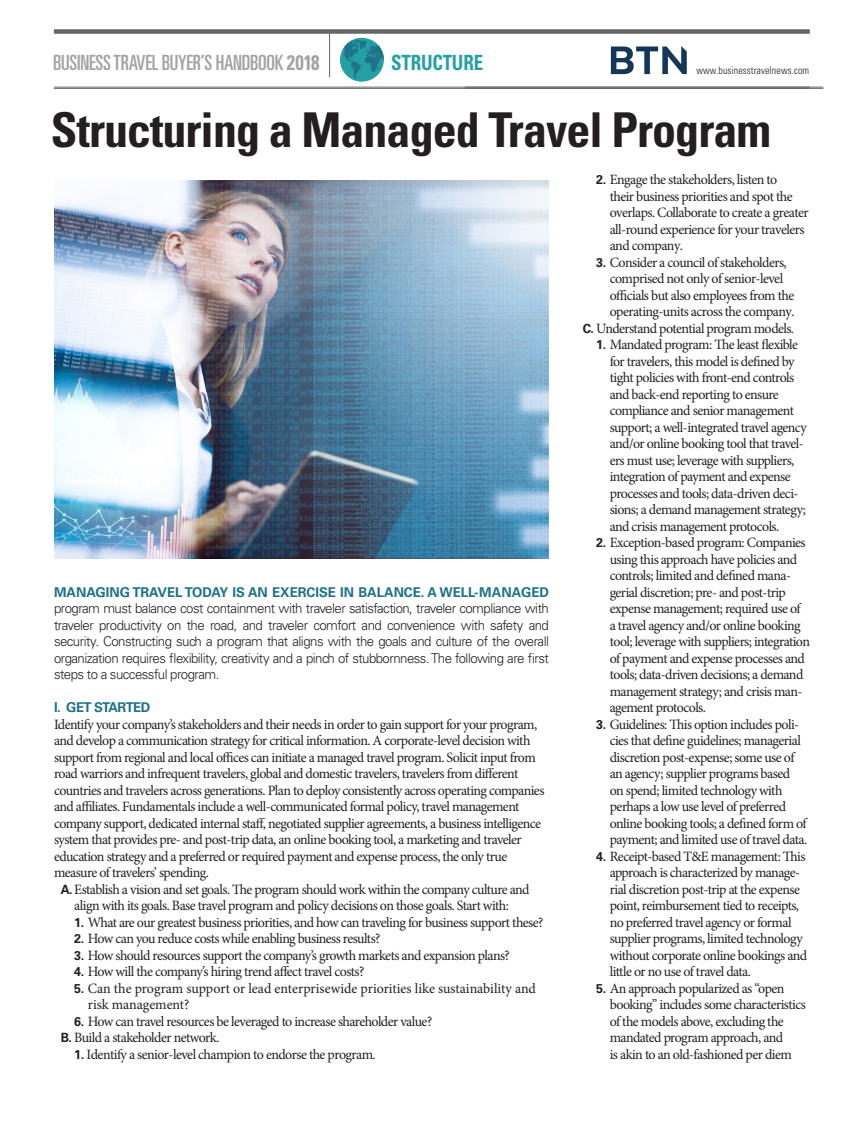
<style>
.page{position:relative;width:864px;height:1134px;background:#fff}
.page>*{position:absolute;margin:0;border:0;box-sizing:border-box;transform-origin:0 0}
.head{font:700 condensed 48px "Univers LT Std";letter-spacing:-.02em;color:#231f20}
.t1{font:ultra-condensed 21px "Univers LT Std";letter-spacing:-.01em;color:#a4a3a3}
.t2{font:700 condensed 21px "Univers LT Std";letter-spacing:-.01em;color:#24a0a5;scale:.9 1}
._1_Outline{font:14.25px/16.5px "Minion Pro";letter-spacing:-.04em;color:#231f20}
.Outline_Text{font:14.25px/16.5px "Minion Pro";letter-spacing:-.04em;color:#231f20}
.A_Outline{font:14.25px/16.5px "Minion Pro";letter-spacing:-.04em;color:#231f20;text-align:center}
._1_Outline-2{font:14.25px/16.5px "Minion Pro";letter-spacing:-.005em;color:#231f20}
.I_Outline_Hed{font:300 13.5px/16.5px "Univers LT Std";letter-spacing:-.04em;color:#231f20;text-align:justify}
.Outline_Hed{font:700 13.5px "Univers LT Std";letter-spacing:-.04em;color:#1e728a}
.t3{font:300 condensed 10.5px "Univers LT Std";letter-spacing:.01em;color:#231f20;scale:.95 1}
.s1{font-weight:700;font-stretch:condensed}
.s2{font-family:"Univers LT Std";font-weight:700;font-size:12.75px}
.s3{font-weight:700;color:#1e728a}
</style>
<div class="page">
<hr style="left:329px;top:32px;width:1px;height:45px;background:#656767">
<div style="left:54px;top:29px;width:756px;height:5px;background:#656767"></div>
<hr style="left:54px;top:87px;width:756px;height:1px;background:#656767">
<hr style="left:54px;top:88px;width:756px;height:1px;background:#656767">
<svg style="left:340px;top:38px;width:44px;height:44px"></svg>
<svg style="left:611px;top:47px;width:76px;height:27px"></svg>
<img style="left:54px;top:180px;width:495px;height:378px">
<hr style="left:465px;top:87px;width:358px;height:1px;background:#656767">
<hr style="left:465px;top:88px;width:358px;height:1px;background:#656767">
<h2 class="t1" style="left:53px;top:51px;width:268px">BUSINESS TRAVEL BUYER’S HANDBOOK <span class="s1">2018</span></h2>
<h2 class="t2" style="left:391px;top:50px;width:104px">STRUCTURE</h2>
<p class="t3" style="left:696px;top:64px;width:120px">www.businesstravelnews.com</p>
<p class="head" style="left:51px;top:100px;width:722px">Structuring a Managed Travel Program</p>
<p class="_1_Outline" style="left:610px;top:172px;width:200px;text-indent:-14px"><span class="s2">2.</span> Engage the stakeholders, listen to<br>their business priorities and spot the overlaps. Collaborate to create a greater all-round experience for your travelers and company.</p>
<p class="_1_Outline" style="left:610px;top:254px;width:186px;text-indent:-14px"><span class="s2">3.</span> Consider a council of stakeholders, comprised not only of senior-level officials but also employees from the operating-units across the company.</p>
<p class="A_Outline" style="left:583px;top:320px;width:213px"><span class="s2">C.</span> Understand potential program models.</p>
<p class="_1_Outline" style="left:610px;top:337px;width:199px;text-indent:-14px"><span class="s2">1.</span> Mandated program: The least flexible for travelers, this model is defined by tight policies with front-end controls and back-end reporting to ensure compliance and senior management support; a well-integrated travel agency and/or online booking tool that travel&shy;ers must use; leverage with suppliers, integration of payment and expense processes and tools; data-driven deci&shy;sions; a demand management strategy; and crisis management protocols.</p>
<p class="_1_Outline" style="left:610px;top:535px;width:202px;text-indent:-14px"><span class="s2">2.</span> Exception-based program: Companies using this approach have policies and controls; limited and defined mana&shy;gerial discretion; pre- and post-trip expense management; required use of a travel agency and/or online booking tool; leverage with suppliers; integration of payment and expense processes and tools; data-driven decisions; a demand management strategy; and crisis man&shy;agement protocols.</p>
<p class="_1_Outline" style="left:610px;top:716px;width:199px;text-indent:-14px"><span class="s2">3.</span> Guidelines: This option includes poli&shy;cies that define guidelines; managerial discretion post-expense; some use of an agency; supplier programs based on spend; limited technology with perhaps a low use level of preferred online booking tools; a defined form of payment; and limited use of travel data.</p>
<p class="_1_Outline" style="left:610px;top:848px;width:199px;text-indent:-14px"><span class="s2">4.</span> Receipt-based T&amp;E management: This approach is characterized by manage&shy;rial discretion post-trip at the expense point, reimbursement tied to receipts, no preferred travel agency or formal supplier programs, limited technology without corporate online bookings and little or no use of travel data.</p>
<p class="_1_Outline" style="left:610px;top:980px;width:198px;text-indent:-14px"><span class="s2">5.</span> An approach popularized as “open booking” includes some characteristics of the models above, excluding the mandated program approach, and<br>is akin to an old-fashioned per diem</p>
<p class="I_Outline_Hed" style="left:54px;top:584px;width:497px"><span class="s3">MANAGING TRAVEL TODAY IS AN EXERCISE IN BALANCE. A WELL-MANAGED </span>program must balance cost containment with traveler satisfaction, traveler compliance with traveler productivity on the road, and traveler comfort and convenience with safety and security. Constructing such a program that aligns with the goals and culture of the overall organization requires flexibility, creativity and a pinch of stubbornness. The following are first steps to a successful program.</p>
<p class="Outline_Hed" style="left:54px;top:700px;width:98px">I. GET STARTED</p>
<p class="Outline_Text" style="left:54px;top:716px;width:492px">Identify your company’s stakeholders and their needs in order to gain support for your program, and develop a communication strategy for critical information. A corporate-level decision with support from regional and local offices can initiate a managed travel program. Solicit input from road warriors and infrequent travelers, global and domestic travelers, travelers from different countries and travelers across generations. Plan to deploy consistently across operating companies and affiliates. Fundamentals include a well-communicated formal policy, travel management company support, dedicated internal staff, negotiated supplier agreements, a business intelligence system that provides pre- and post-trip data, an online booking tool, a marketing and traveler education strategy and a preferred or required payment and expense process, the only true measure of travelers’ spending.</p>
<p class="A_Outline" style="left:61px;top:881px;width:470px"><span class="s2">A.</span> Establish a vision and set goals. The program should work within the company culture and align with its goals. Base travel program and policy decisions on those goals. Start with:</p>
<p class="_1_Outline" style="left:74px;top:914px;width:471px"><span class="s2">1.</span> What are our greatest business priorities, and how can traveling for business support these?</p>
<p class="_1_Outline" style="left:74px;top:931px;width:308px"><span class="s2">2.</span> How can you reduce costs while enabling business results?</p>
<p class="_1_Outline" style="left:74px;top:947px;width:437px"><span class="s2">3.</span> How should resources support the company’s growth markets and expansion plans?</p>
<p class="_1_Outline" style="left:74px;top:964px;width:292px"><span class="s2">4.</span> How will the company’s hiring trend affect travel costs?</p>
<p class="_1_Outline-2" style="left:88px;top:980px;width:450px;text-indent:-14px"><span class="s2">5.</span> Can the program support or lead enterprisewide priorities like sustainability and risk management?</p>
<p class="_1_Outline" style="left:74px;top:1013px;width:360px"><span class="s2">6.</span> How can travel resources be leveraged to increase shareholder value?</p>
<p class="A_Outline" style="left:61px;top:1030px;width:160px"><span class="s2">B.</span> Build a stakeholder network.</p>
<p class="_1_Outline" style="left:74px;top:1046px;width:303px"><span class="s2">1.</span> Identify a senior-level champion to endorse the program.</p>
</div>
